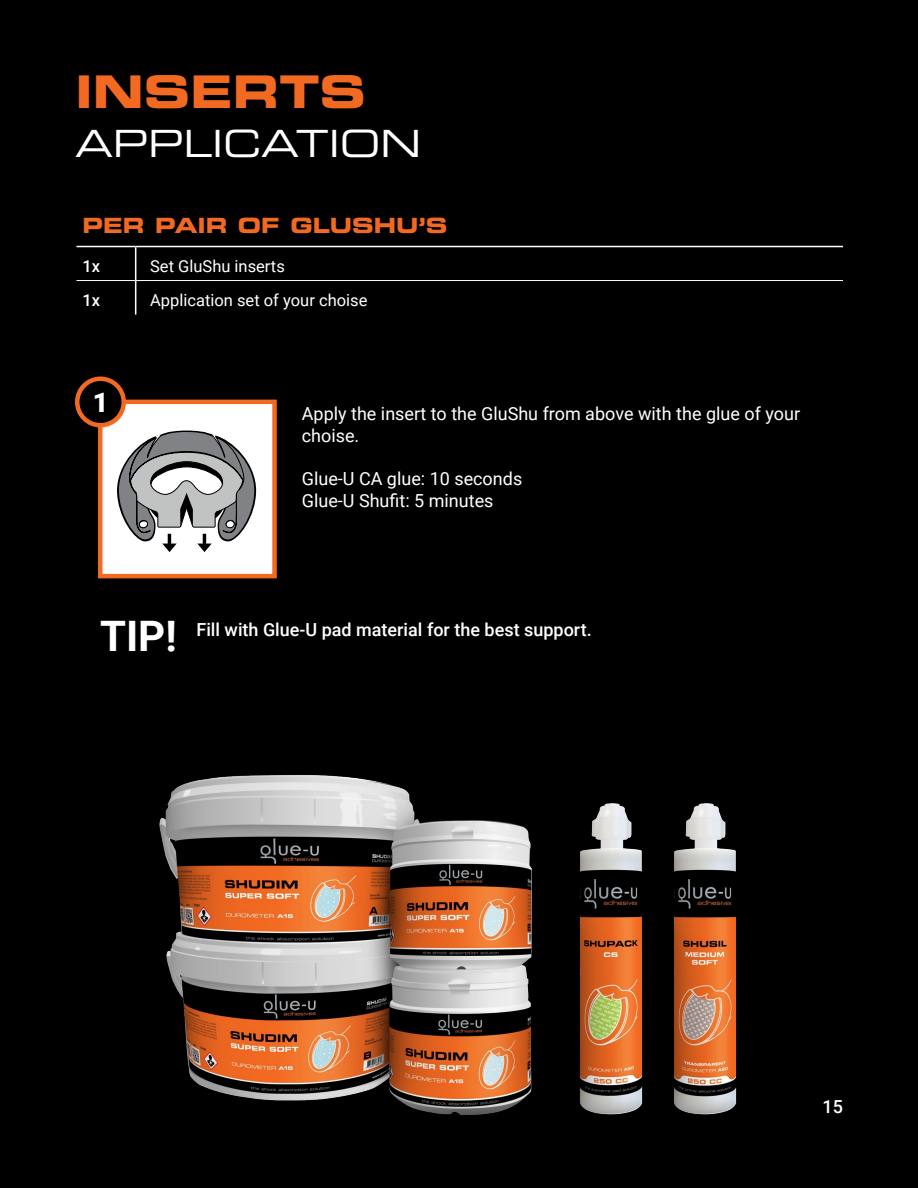
<style>
.page{position:relative;width:918px;height:1188px;background:#000}
.page>*{position:absolute;margin:0;border:0;box-sizing:border-box;transform-origin:0 0}
.t1{font:45px "Eurostile Bold Extended Two";color:#f26921}
.t2{font:700 42px "Roboto";color:#fff}
.t3{font:37.5px "Eurostile Extended Two";color:#fff}
.t4{font:900 27px "Roboto";color:#fff}
.t5{font:21px "Eurostile Bold Extended Two";color:#f26921}
.t6{font:18px/21.6px "Roboto";color:#fff}
.t7{font:500 18px "Roboto";color:#fff}
.t8{font:16.5px "Roboto";color:#fff}
.t9{font:500 16.5px "Roboto";color:#fff}
</style>
<div class="page">
<hr style="left:135px;top:247px;width:1px;height:33px;background:#fff">
<hr style="left:135px;top:281px;width:1px;height:34px;background:#fff">
<hr style="left:76px;top:246px;width:60px;height:1px;background:#fff">
<hr style="left:136px;top:246px;width:707px;height:1px;background:#fff">
<hr style="left:76px;top:280px;width:60px;height:1px;background:#fff">
<hr style="left:136px;top:280px;width:707px;height:1px;background:#fff">
<div style="left:100px;top:402px;width:175px;height:174px;background:#fff"></div>
<svg style="left:117px;top:432px;width:140px;height:120px"></svg>
<div style="left:98px;top:400px;width:179px;height:178px;border:4px solid #f26921"></div>
<div style="left:77px;top:379px;width:47px;height:46px;background:#000;border-radius:50%"></div>
<div style="left:75px;top:377px;width:51px;height:51px;border:4px solid #f26921;border-radius:50%"></div>
<img style="left:579px;top:803px;width:64px;height:312px">
<img style="left:673px;top:803px;width:64px;height:312px">
<img style="left:159px;top:775px;width:373px;height:341px">
<h1 class="t1" style="left:75px;top:60px;width:293px">INSERTS</h1>
<h3 class="t3" style="left:75px;top:118px;width:348px">APPLICATION</h3>
<p class="t5" style="left:82px;top:211px;width:367px">PER PAIR OF GLUSHU’S</p>
<p class="t9" style="left:82px;top:255px;width:19px">1x</p>
<p class="t8" style="left:150px;top:255px;width:136px">Set GluShu inserts</p>
<p class="t9" style="left:82px;top:289px;width:19px">1x</p>
<p class="t8" style="left:150px;top:289px;width:219px">Application set of your choise</p>
<h3 class="t4" style="left:93px;top:383px;width:17px">1</h3>
<p class="t6" style="left:302px;top:402px;width:500px">Apply the insert to the GluShu from above with the glue of your choise.</p>
<p class="t6" style="left:302px;top:467px;width:222px">Glue-U CA glue: 10 seconds<br>Glue-U Shufit: 5 minutes</p>
<h2 class="t2" style="left:100px;top:607px;width:78px">TIP!</h2>
<p class="t7" style="left:196px;top:617px;width:397px">Fill with Glue-U pad material for the best support.</p>
<p class="t7" style="left:823px;top:1094px;width:22px">15</p>
</div>
